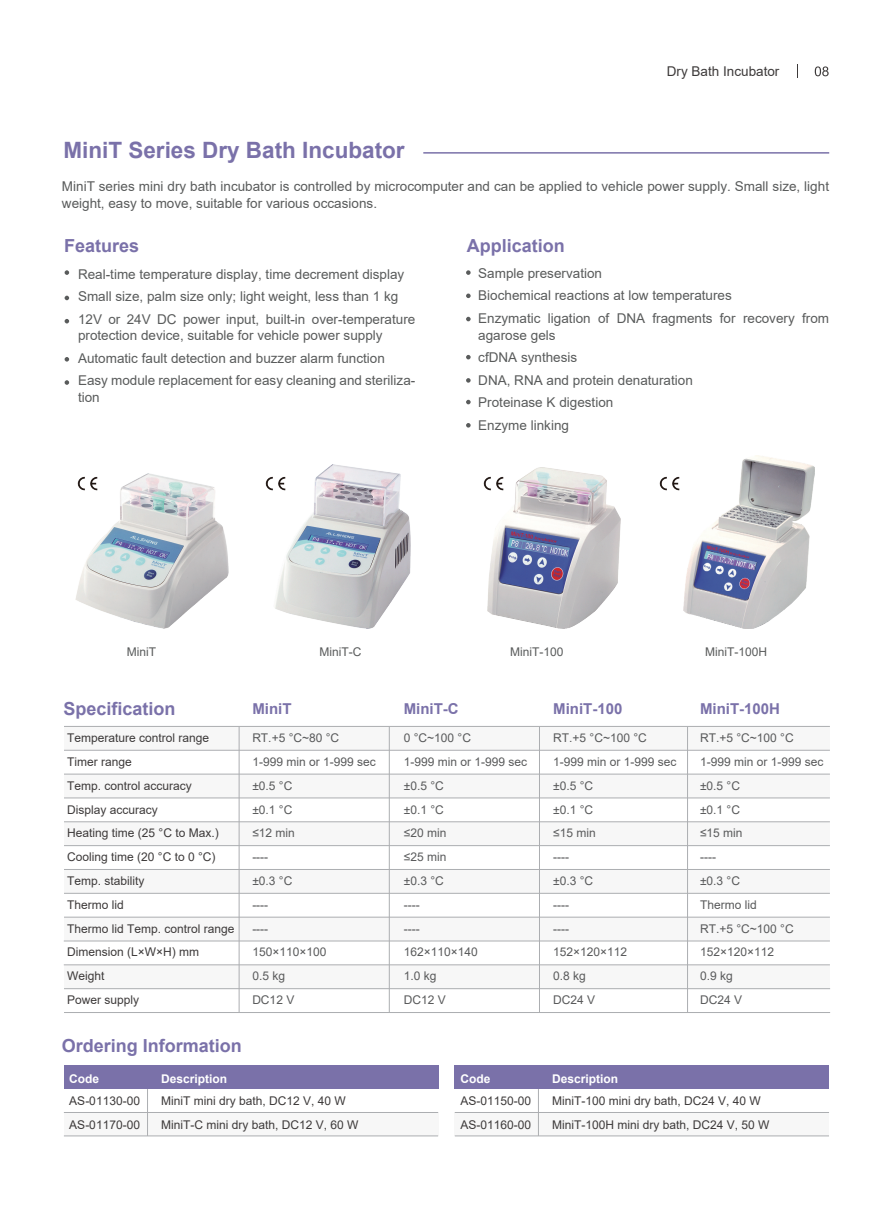
<style>
.page{position:relative;width:893px;height:1212px;background:#fff}
.page>*{position:absolute;margin:0;border:0;box-sizing:border-box;transform-origin:0 0}
.t1{font:700 22.5px "Arial";color:#7a71a9}
.t2{font:700 18px "Arial";color:#7a71a9}
.t3{font:700 15px "Arial";color:#7a71a9}
.t4{font:13.5px/22.5px "Arial";color:#595b5b}
.t5{font:13.5px "Arial";color:#3d3a3a}
.t6{font:12px/23.9px "Arial";color:#595a5b}
.t7{font:12px/23.9px "Arial";color:#3d3a3a}
.t8{font:12px "Arial";color:#595b5b}
.t9{font:700 12px "Arial";color:#fff}
</style>
<div class="page">
<div style="left:64px;top:726px;width:766px;height:24px;background:#f7f7f7"></div>
<div style="left:64px;top:774px;width:765px;height:24px;background:#f7f7f7"></div>
<div style="left:64px;top:822px;width:765px;height:23px;background:#f7f7f7"></div>
<div style="left:64px;top:869px;width:765px;height:24px;background:#f7f7f7"></div>
<div style="left:64px;top:917px;width:765px;height:24px;background:#f7f7f7"></div>
<div style="left:64px;top:965px;width:765px;height:23px;background:#f7f7f7"></div>
<hr style="left:64px;top:726px;width:766px;height:1px;background:#acaeb1">
<hr style="left:239px;top:727px;width:1px;height:285px;background:#acaeb1">
<hr style="left:389px;top:727px;width:1px;height:285px;background:#acaeb1">
<hr style="left:687px;top:727px;width:1px;height:285px;background:#acaeb1">
<hr style="left:539px;top:727px;width:1px;height:285px;background:#acaeb1">
<hr style="left:64px;top:750px;width:766px;height:1px;background:#acaeb1">
<hr style="left:64px;top:774px;width:766px;height:1px;background:#acaeb1">
<hr style="left:64px;top:797px;width:766px;height:1px;background:#acaeb1">
<hr style="left:64px;top:821px;width:766px;height:1px;background:#acaeb1">
<hr style="left:64px;top:845px;width:766px;height:1px;background:#acaeb1">
<hr style="left:64px;top:869px;width:766px;height:1px;background:#acaeb1">
<hr style="left:64px;top:893px;width:766px;height:1px;background:#acaeb1">
<hr style="left:64px;top:917px;width:766px;height:1px;background:#acaeb1">
<hr style="left:64px;top:940px;width:766px;height:1px;background:#acaeb1">
<hr style="left:64px;top:964px;width:766px;height:1px;background:#acaeb1">
<hr style="left:64px;top:988px;width:766px;height:1px;background:#acaeb1">
<hr style="left:64px;top:1012px;width:766px;height:1px;background:#acaeb1">
<svg style="left:815px;top:66px;width:14px;height:10px"></svg>
<svg style="left:797px;top:64px;width:1px;height:14px"></svg>
<img style="left:483px;top:477px;width:5px;height:13px">
<img style="left:659px;top:476px;width:20px;height:15px">
<img style="left:266px;top:476px;width:7px;height:15px">
<hr style="left:423px;top:152px;width:406px;height:2px;background:#7a71a9">
<div style="left:64px;top:1112px;width:374px;height:24px;background:#f7f7f7"></div>
<div style="left:64px;top:1065px;width:374px;height:24px;background:#7a71a9"></div>
<hr style="left:64px;top:1112px;width:374px;height:1px;background:#acaeb1">
<hr style="left:64px;top:1135px;width:374px;height:1px;background:#acaeb1">
<hr style="left:147px;top:1089px;width:1px;height:47px;background:#acaeb1">
<div style="left:455px;top:1112px;width:374px;height:24px;background:#f7f7f7"></div>
<div style="left:455px;top:1065px;width:374px;height:24px;background:#7a71a9"></div>
<hr style="left:455px;top:1112px;width:374px;height:1px;background:#acaeb1">
<hr style="left:455px;top:1135px;width:374px;height:1px;background:#acaeb1">
<hr style="left:538px;top:1089px;width:1px;height:47px;background:#acaeb1">
<svg style="left:65px;top:270px;width:4px;height:5px"></svg>
<svg style="left:65px;top:296px;width:4px;height:4px"></svg>
<svg style="left:65px;top:319px;width:4px;height:4px"></svg>
<svg style="left:65px;top:357px;width:4px;height:5px"></svg>
<svg style="left:65px;top:380px;width:4px;height:5px"></svg>
<svg style="left:466px;top:270px;width:5px;height:5px"></svg>
<svg style="left:466px;top:294px;width:5px;height:4px"></svg>
<svg style="left:466px;top:317px;width:5px;height:4px"></svg>
<svg style="left:466px;top:355px;width:5px;height:4px"></svg>
<svg style="left:466px;top:378px;width:5px;height:5px"></svg>
<svg style="left:466px;top:400px;width:5px;height:4px"></svg>
<svg style="left:466px;top:423px;width:5px;height:5px"></svg>
<img style="left:75px;top:474px;width:154px;height:154px">
<img style="left:275px;top:465px;width:135px;height:163px">
<img style="left:683px;top:455px;width:132px;height:173px">
<img style="left:488px;top:467px;width:132px;height:161px">
<h1 class="t1" style="left:63px;top:135px;width:343px">MiniT Series Dry Bath Incubator</h1>
<p class="t5" style="left:667px;top:62px;width:114px">Dry Bath Incubator</p>
<p class="t4" style="left:62px;top:178px;width:769px;line-height:16.5px">MiniT series mini dry bath incubator is controlled by microcomputer and can be applied to vehicle power supply. Small size, light weight, easy to move, suitable for various occasions.</p>
<h2 class="t2" style="left:467px;top:233px;width:100px">Application</h2>
<p class="t4" style="left:78px;top:263px;width:339px">Real-time temperature display, time decrement display<br>Small size, palm size only; light weight, less than 1 kg<br>12V or 24V DC power input, built-in over-temperature</p>
<p class="t4" style="left:78px;top:324px;width:339px">protection device, suitable for vehicle power supply<br>Automatic fault detection and buzzer alarm function<br>Easy module replacement for easy cleaning and steriliza-</p>
<p class="t4" style="left:78px;top:386px;width:23px">tion</p>
<h2 class="t2" style="left:64px;top:233px;width:77px">Features</h2>
<p class="t4" style="left:478px;top:262px;width:352px">Sample preservation<br>Biochemical reactions at low temperatures<br>Enzymatic ligation of DNA fragments for recovery from</p>
<p class="t4" style="left:478px;top:323px;width:216px">agarose gels<br>cfDNA synthesis<br>DNA, RNA and protein denaturation<br>Proteinase K digestion<br>Enzyme linking</p>
<p class="t8" style="left:127px;top:643px;width:31px">MiniT</p>
<p class="t8" style="left:320px;top:643px;width:43px">MiniT-C</p>
<p class="t8" style="left:510px;top:643px;width:55px">MiniT-100</p>
<p class="t8" style="left:705px;top:643px;width:64px">MiniT-100H</p>
<h2 class="t2" style="left:63px;top:696px;width:114px">Specification</h2>
<p class="t3" style="left:252px;top:698px;width:41px">MiniT</p>
<p class="t3" style="left:404px;top:698px;width:56px">MiniT-C</p>
<p class="t3" style="left:553px;top:698px;width:71px">MiniT-100</p>
<p class="t3" style="left:700px;top:698px;width:82px">MiniT-100H</p>
<p class="t7" style="left:67px;top:726px;width:144px">Temperature control range</p>
<p class="t6" style="left:252px;top:726px;width:125px">RT.+5 °C~80 °C<br>1-999 min or 1-999 sec ±0.5 °C<br>±0.1 °C</p>
<p class="t7" style="left:67px;top:750px;width:153px">Timer range<br>Temp. control accuracy<br>Display accuracy<br>Heating time (25 °C to Max.)</p>
<p class="t6" style="left:252px;top:821px;width:44px">≤12 min ----</p>
<p class="t7" style="left:67px;top:845px;width:169px">Cooling time (20 °C to 0 °C)<br>Temp. stability<br>Thermo lid<br>Thermo lid Temp. control range</p>
<p class="t6" style="left:252px;top:869px;width:42px">±0.3 °C</p>
<p class="t6" style="left:252px;top:892px;width:17px">---- ----</p>
<p class="t6" style="left:404px;top:726px;width:125px">0 °C~100 °C<br>1-999 min or 1-999 sec ±0.5 °C<br>±0.1 °C</p>
<p class="t6" style="left:553px;top:726px;width:125px">RT.+5 °C~100 °C<br>1-999 min or 1-999 sec ±0.5 °C<br>±0.1 °C</p>
<p class="t6" style="left:700px;top:726px;width:125px">RT.+5 °C~100 °C<br>1-999 min or 1-999 sec ±0.5 °C<br>±0.1 °C</p>
<p class="t6" style="left:404px;top:821px;width:44px">≤20 min ≤25 min</p>
<p class="t6" style="left:553px;top:821px;width:44px">≤15 min ----</p>
<p class="t6" style="left:700px;top:821px;width:44px">≤15 min ----</p>
<p class="t6" style="left:404px;top:869px;width:42px">±0.3 °C</p>
<p class="t6" style="left:553px;top:869px;width:42px">±0.3 °C</p>
<p class="t6" style="left:700px;top:869px;width:42px">±0.3 °C</p>
<p class="t6" style="left:404px;top:892px;width:17px">---- ----</p>
<p class="t6" style="left:553px;top:892px;width:17px">---- ----</p>
<p class="t6" style="left:700px;top:892px;width:95px">Thermo lid<br>RT.+5 °C~100 °C</p>
<p class="t7" style="left:67px;top:940px;width:134px">Dimension (L×W×H) mm<br>Weight</p>
<p class="t7" style="left:67px;top:988px;width:74px">Power supply</p>
<p class="t6" style="left:252px;top:940px;width:76px">150×110×100<br>0.5 kg<br>DC12 V</p>
<p class="t6" style="left:404px;top:940px;width:76px">162×110×140<br>1.0 kg<br>DC12 V</p>
<p class="t6" style="left:553px;top:940px;width:76px">152×120×112<br>0.8 kg<br>DC24 V</p>
<p class="t6" style="left:700px;top:940px;width:76px">152×120×112<br>0.9 kg<br>DC24 V</p>
<h2 class="t2" style="left:62px;top:1033px;width:182px">Ordering Information</h2>
<p class="t9" style="left:69px;top:1070px;width:31px">Code</p>
<p class="t9" style="left:460px;top:1070px;width:31px">Code</p>
<p class="t9" style="left:161px;top:1070px;width:68px">Description</p>
<p class="t9" style="left:552px;top:1070px;width:68px">Description</p>
<p class="t7" style="left:69px;top:1089px;width:72px">AS-01130-00</p>
<p class="t7" style="left:161px;top:1089px;width:199px">MiniT mini dry bath, DC12 V, 40 W<br>MiniT-C mini dry bath, DC12 V, 60 W</p>
<p class="t7" style="left:552px;top:1089px;width:210px">MiniT-100 mini dry bath, DC24 V, 40 W</p>
<p class="t7" style="left:460px;top:1089px;width:72px">AS-01150-00<br>AS-01160-00</p>
<p class="t7" style="left:69px;top:1113px;width:72px">AS-01170-00</p>
<p class="t7" style="left:552px;top:1113px;width:219px">MiniT-100H mini dry bath, DC24 V, 50 W</p>
</div>
